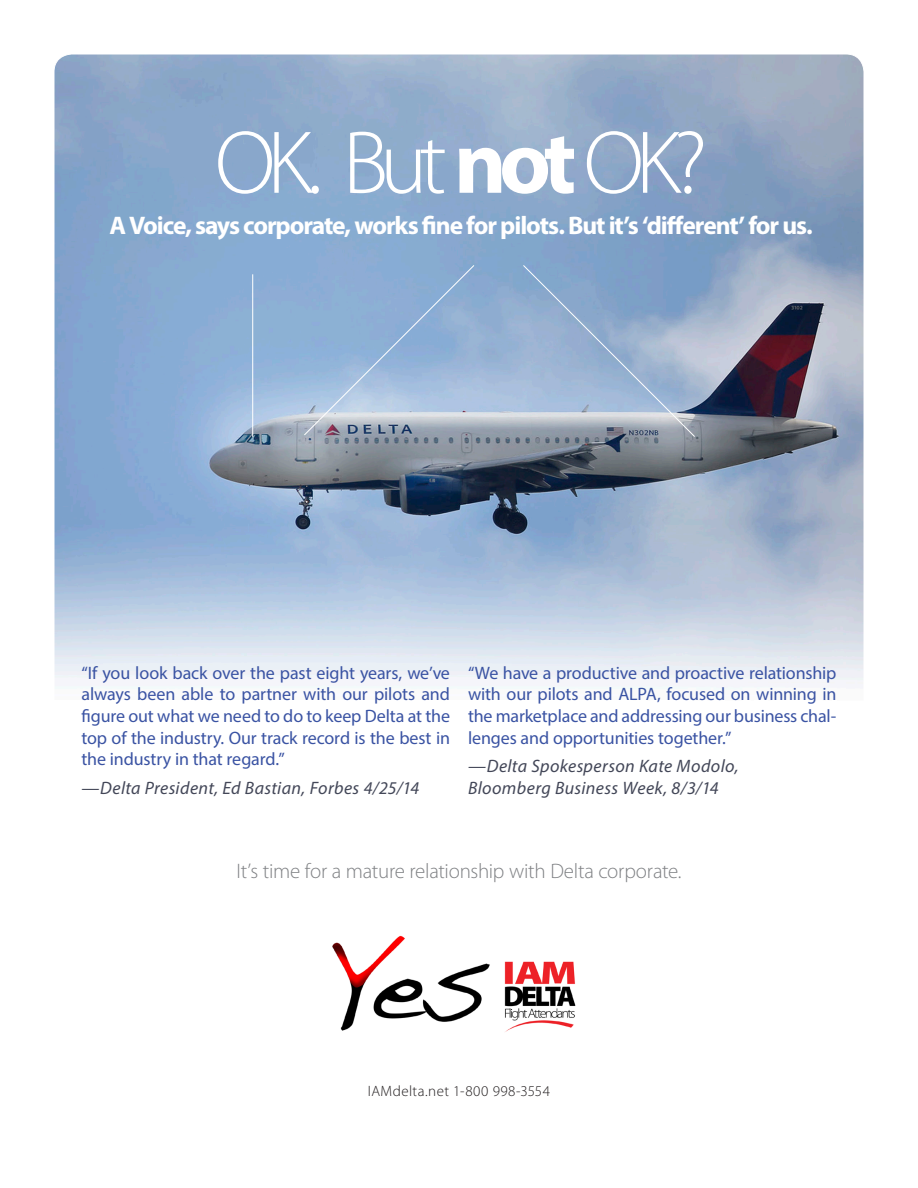
<style>
.page{position:relative;width:918px;height:1188px;background:#fff}
.page>*{position:absolute;margin:0;border:0;box-sizing:border-box;transform-origin:0 0}
.t1{font:300 90px "Myriad Pro";letter-spacing:-.09em;color:#fff}
.t2{font:700 25.5px "Myriad Pro";letter-spacing:-.045em;color:#fff}
.t3{font:300 21px "Myriad Pro";letter-spacing:-.015em;color:#808285}
.t4{font:18px/21.6px "Myriad Pro";letter-spacing:-.01em;color:#3a53a3;text-align:justify}
.t5{font:italic 18px/21.6px "Myriad Pro";letter-spacing:.02em;color:#434758}
.Larger_Text{font:300 15px "Myriad Pro";letter-spacing:.03em;color:#231f20}
.s1{font-weight:700}
</style>
<div class="page">
<img style="left:55px;top:55px;width:807px;height:635px">
<hr style="left:252px;top:274px;width:1px;height:163px;background:#fff">
<svg style="left:303px;top:264px;width:172px;height:172px;background:#99b5d5"></svg>
<svg style="left:522px;top:264px;width:174px;height:174px;background:#9ab1cd"></svg>
<img style="left:332px;top:935px;width:244px;height:97px">
<p class="t1" style="left:215px;top:113px;width:494px">OK. But <span class="s1">not</span> OK?</p>
<p class="t2" style="left:109px;top:209px;width:705px">A Voice, says corporate, works fine for pilots. But it’s ‘different’ for us.</p>
<p class="t4" style="left:82px;top:662px;width:370px">“If you look back over the past eight years, we’ve always been able to partner with our pilots and figure out what we need to do to keep Delta at the top of the industry. Our track record is the best in the industry in that regard.”</p>
<p class="t5" style="left:82px;top:776px;width:339px">—Delta President, Ed Bastian, Forbes 4/25/14</p>
<p class="t4" style="left:468px;top:662px;width:370px">“We have a productive and proactive relationship with our pilots and ALPA, focused on winning in the marketplace and addressing our business chal&shy;lenges and opportunities together.”</p>
<p class="t5" style="left:468px;top:755px;width:272px">—Delta Spokesperson Kate Modolo,<br>Bloomberg Business Week, 8/3/14</p>
<p class="t3" style="left:237px;top:859px;width:446px">It’s time for a mature relationship with Delta corporate.</p>
<p class="Larger_Text" style="left:368px;top:1082px;width:184px">IAMdelta.net 1-800 998-3554</p>
</div>
